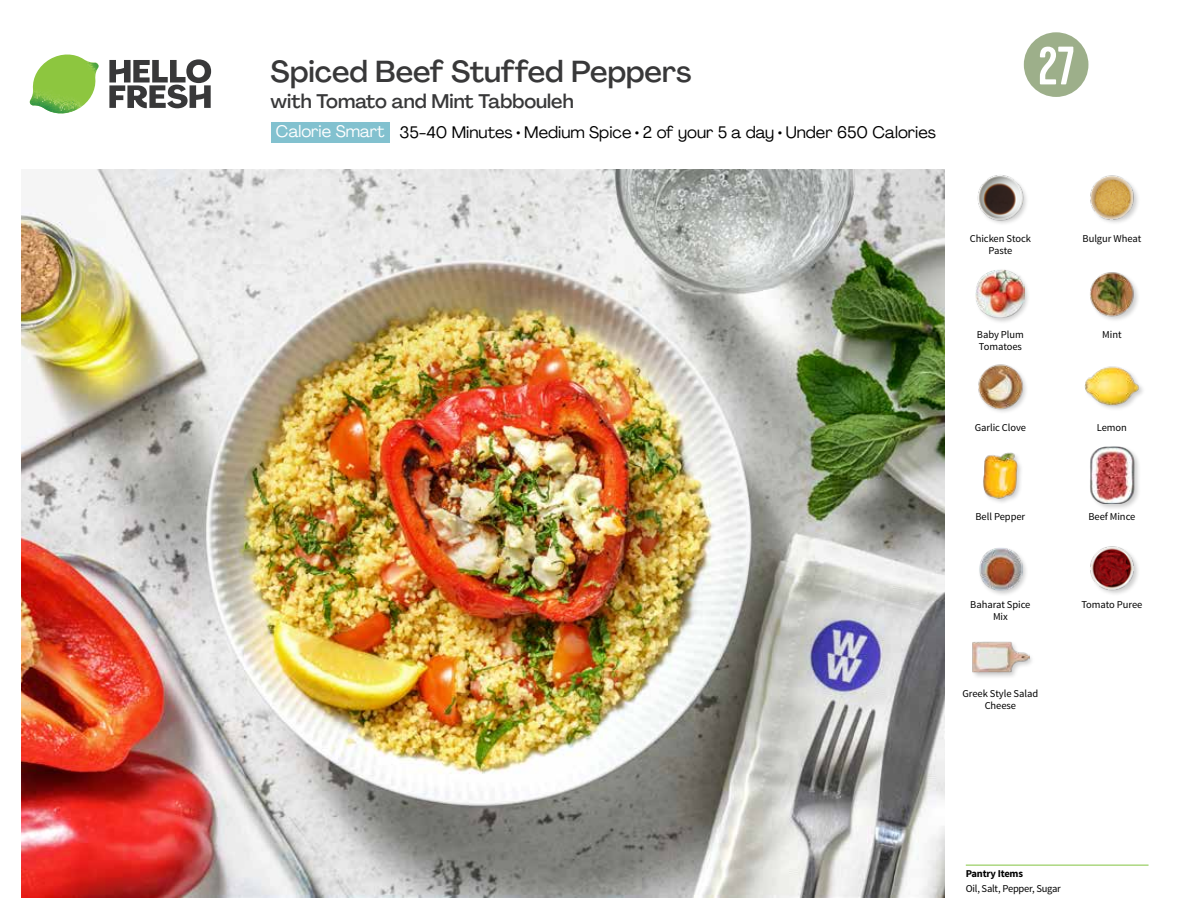
<style>
.page{position:relative;width:1188px;height:918px;background:#fff}
.page>*{position:absolute;margin:0;border:0;box-sizing:border-box;transform-origin:0 0}
.t1{font:54px "Kapra";color:#fff}
.t2{font:500 30px "Agrandir";letter-spacing:-.005em;color:#383839}
.t3{font:500 19.5px "Agrandir";color:#383839}
.t4{font:16.5px "Agrandir";color:#000}
.t5{font:10.5px/12px "Source Sans Pro";letter-spacing:-.005em;color:#000;text-align:center}
.t6{font:700 10.5px "Source Sans Pro";letter-spacing:-.02em;color:#000}
.s1{color:#fff}
</style>
<div class="page">
<svg style="left:109px;top:59px;width:102px;height:49px"></svg>
<img style="left:30px;top:55px;width:69px;height:59px">
<img style="left:21px;top:170px;width:924px;height:728px">
<hr style="left:966px;top:865px;width:183px;height:1px;background:#82c341">
<div style="left:272px;top:122px;width:118px;height:20px;background:#82c1cf"></div>
<div style="left:978px;top:546px;width:51px;height:51px;background:#000;opacity:.2"></div>
<img style="left:979px;top:547px;width:43px;height:43px">
<div style="left:972px;top:640px;width:64px;height:40px;background:#000;opacity:.2"></div>
<img style="left:972px;top:640px;width:57px;height:40px">
<img style="left:1090px;top:546px;width:48px;height:48px">
<img style="left:978px;top:364px;width:48px;height:48px">
<img style="left:983px;top:452px;width:38px;height:51px">
<div style="left:1090px;top:445px;width:51px;height:66px;background:#000;opacity:.2"></div>
<img style="left:1090px;top:446px;width:51px;height:58px">
<img style="left:1084px;top:366px;width:57px;height:43px">
<img style="left:977px;top:175px;width:50px;height:49px">
<div style="left:974px;top:268px;width:57px;height:57px;background:#000;opacity:.2"></div>
<img style="left:976px;top:269px;width:48px;height:48px">
<img style="left:1090px;top:272px;width:48px;height:48px">
<img style="left:1090px;top:175px;width:48px;height:48px">
<svg style="left:1023px;top:32px;width:66px;height:65px"></svg>
<h2 class="t2" style="left:271px;top:53px;width:422px">Spiced Beef Stuffed Peppers</h2>
<h3 class="t3" style="left:271px;top:89px;width:305px">with Tomato and Mint Tabbouleh</h3>
<h3 class="t4" style="left:276px;top:122px;width:662px"><span class="s1">Calorie Smart</span> 35-40 Minutes • Medium Spice • 2 of your 5 a day • Under 650 Calories</h3>
<h1 class="t1" style="left:1038px;top:35px;width:38px">27</h1>
<p class="t5" style="left:970px;top:232px;width:63px">Chicken Stock<br>Paste</p>
<p class="t5" style="left:1083px;top:232px;width:60px">Bulgur Wheat</p>
<p class="t5" style="left:977px;top:329px;width:49px">Baby Plum</p>
<p class="t5" style="left:1102px;top:329px;width:21px">Mint</p>
<p class="t5" style="left:979px;top:341px;width:45px">Tomatoes</p>
<p class="t5" style="left:975px;top:422px;width:53px">Garlic Clove</p>
<p class="t5" style="left:1097px;top:422px;width:32px">Lemon</p>
<p class="t5" style="left:976px;top:510px;width:51px">Bell Pepper</p>
<p class="t5" style="left:1088px;top:510px;width:48px">Beef Mince</p>
<p class="t5" style="left:970px;top:599px;width:62px">Baharat Spice</p>
<p class="t5" style="left:1081px;top:599px;width:63px">Tomato Puree</p>
<p class="t5" style="left:993px;top:611px;width:16px">Mix</p>
<p class="t5" style="left:963px;top:688px;width:77px">Greek Style Salad<br>Cheese</p>
<p class="t6" style="left:966px;top:867px;width:59px">Pantry Items</p>
<p class="t5" style="left:966px;top:882px;width:97px">Oil, Salt, Pepper, Sugar</p>
</div>
